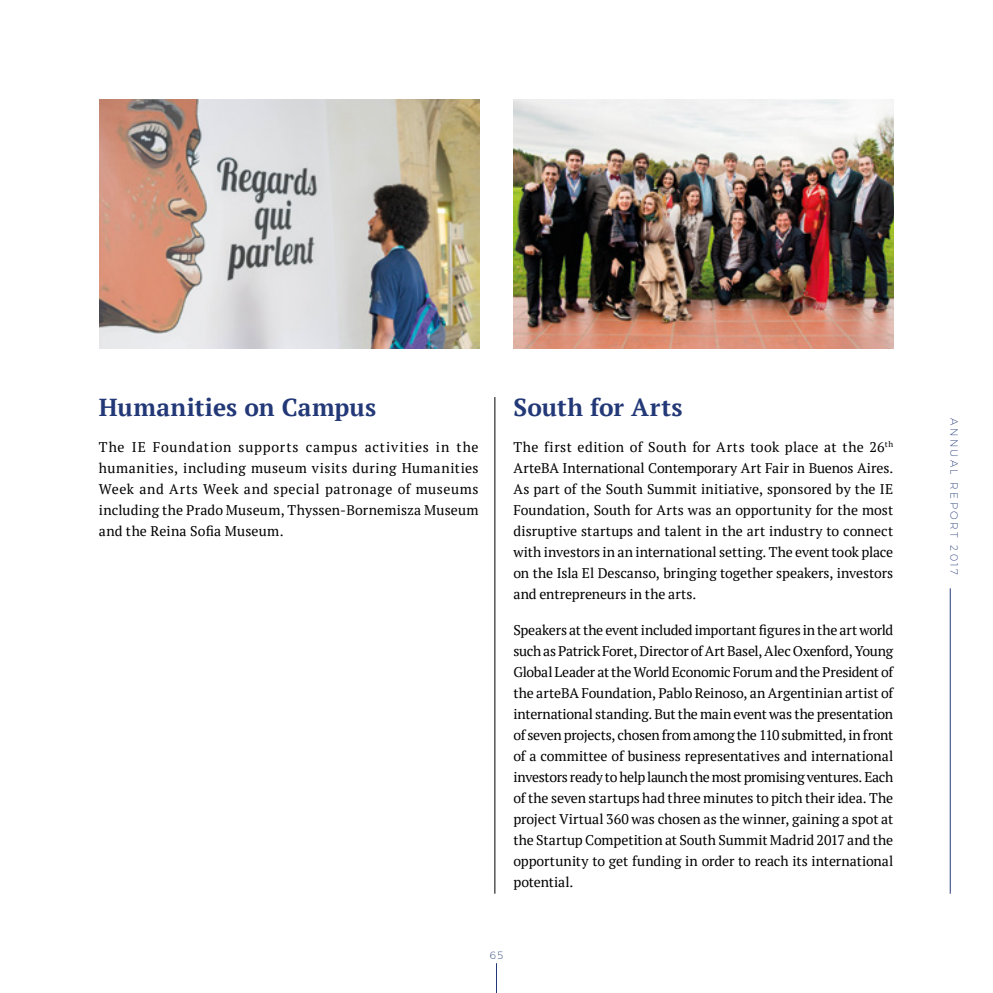
<style>
.page{position:relative;width:993px;height:993px;background:#fff}
.page>*{position:absolute;margin:0;border:0;box-sizing:border-box;transform-origin:0 0}
.t1{font:700 24.5px "PT Serif";letter-spacing:.005em;color:#233977}
.t2{font:14px/21px "PT Serif";letter-spacing:.005em;color:#000;text-align:justify}
.t3{font:200 10.5px "Montserrat";letter-spacing:.225em;color:#233977}
</style>
<div class="page">
<hr style="left:496px;top:962px;width:1px;height:30px;background:#233977">
<hr style="left:949px;top:588px;width:1px;height:305px;background:#233977">
<hr style="left:494px;top:397px;width:1px;height:496px;background:#000">
<img style="left:99px;top:99px;width:380px;height:249px">
<img style="left:513px;top:99px;width:380px;height:249px">
<h1 class="t1" style="left:99px;top:391px;width:279px">Humanities on Campus</h1>
<p class="t2" style="left:99px;top:436px;width:381px">The IE Foundation supports campus activities in the humanities, including museum visits during Humanities Week and Arts Week and special patronage of museums including the Prado Museum, Thyssen-Bornemisza Museum and the Reina Sofia Museum.</p>
<h1 class="t1" style="left:513px;top:391px;width:171px">South for Arts</h1>
<p class="t2" style="left:513px;top:436px;width:381px">The first edition of South for Arts took place at the 26<sup>th </sup>ArteBA International Contemporary Art Fair in Buenos Aires.<br>As part of the South Summit initiative, sponsored by the IE Foundation, South for Arts was an opportunity for the most disruptive startups and talent in the art industry to connect with investors in an international setting. The event took place on the Isla El Descanso, bringing together speakers, investors and entrepreneurs in the arts.</p>
<p class="t2" style="left:513px;top:619px;width:381px">Speakers at the event included important figures in the art world such as Patrick Foret, Director of Art Basel, Alec Oxenford, Young Global Leader at the World Economic Forum and the President of the arteBA Foundation, Pablo Reinoso, an Argentinian artist of international standing. But the main event was the presentation of seven projects, chosen from among the 110 submitted, in front of a committee of business representatives and international investors ready to help launch the most promising ventures. Each of the seven startups had three minutes to pitch their idea. The project Virtual 360 was chosen as the winner, gaining a spot at the Startup Competition at South Summit Madrid 2017 and the opportunity to get funding in order to reach its international potential.</p>
<p class="t3" style="left:489px;top:948px;width:15px">65</p>
<p class="t3" style="left:960px;top:418px;width:158px;rotate:90deg">ANNUAL REPORT 2017</p>
</div>
